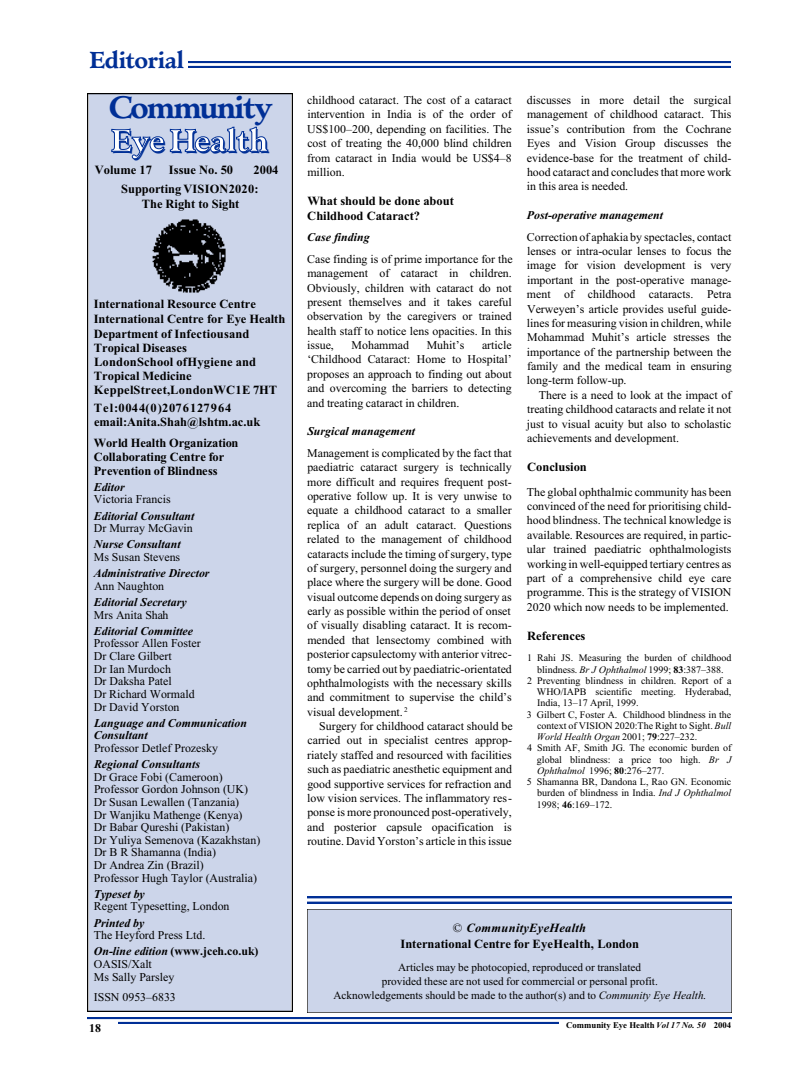
<style>
.page{position:relative;width:810px;height:1080px;background:#fff}
.page>*{position:absolute;margin:0;border:0;box-sizing:border-box;transform-origin:0 0}
.t1{font:700 30.12px/34.2px "Minister";letter-spacing:-.025em;color:#002f96}
.t2{font:700 22.5px "Minister";color:#002f96}
.t3{font:700 12.62px "Times New Roman";color:#000}
.t4{font:700 12.5px/14.2px "Times New Roman";color:#000}
.t5{font:12px/12.6px "Times";color:#000}
.t6{font:italic 700 12px/12.5px "Times New Roman";color:#000}
.t7{font:700 12px "Times New Roman";color:#000}
.t8{font:11.88px/14.4px "Times";color:#000;text-align:justify}
.t9{font:italic 700 11.88px "Times New Roman";color:#000}
.t10{font:700 11.88px "Times New Roman";color:#000}
.t11{font:11.25px/14.2px "Times";color:#000;text-align:center}
.t12{font:10px "Times";color:#000}
.t13{font:italic 10px "Times New Roman";color:#000}
.t14{font:700 8.75px "Times New Roman";color:#000}
.s1{font-style:italic}
.s2{font-family:"Times New Roman";font-style:italic}
.s3{font-family:"Times New Roman";font-weight:700}
.s4{font-family:"Times";font-style:normal}
.s5{font-weight:700;font-style:normal}
.s6{font-family:"Times";font-weight:400}
</style>
<div class="page">
<img style="left:188px;top:62px;width:543px;height:6px">
<img style="left:88px;top:1018px;width:643px;height:6px">
<div style="left:88px;top:93px;width:204px;height:919px;background:#ccd5ea"></div>
<img style="left:149px;top:217px;width:79px;height:77px">
<div style="left:559px;top:1021px;width:172px;height:12px;background:#fff"></div>
<div style="left:88px;top:1020px;width:30px;height:24px;background:#fff"></div>
<div style="left:308px;top:910px;width:424px;height:102px;background:#ccd5ea"></div>
<img style="left:307px;top:897px;width:425px;height:6px">
<h2 class="t2" style="left:89px;top:51px;width:96px">E d i t o r i a l</h2>
<h1 class="t1" style="left:109px;top:94px;width:164px">Commun it y<br>EyeHealth</h1>
<p class="t3" style="left:95px;top:162px;width:59px">Volume 17</p>
<p class="t3" style="left:169px;top:162px;width:66px">Issue No. 50</p>
<p class="t3" style="left:254px;top:162px;width:26px">2004</p>
<p class="t4" style="left:121px;top:181px;width:139px;line-height:15px;text-align:center">Supporting VISION2020:<br>The Right to Sight</p>
<p class="t4" style="left:94px;top:297px;width:193px">International Resource Centre<br>I n t e r n a t i o n a lC e n t r ef o rE y eH e a l t h<br>Department of Infectiousand<br>Tropical Diseases<br>LondonSchool ofHygiene and<br>Tropical Medicine<br>K e p p e lS t r e e t ,L o n d o nW C 1 E 7 H T</p>
<p class="t4" style="left:94px;top:401px;width:168px">T e l :0 04 4( 0 )2 07 6 1 27 9 6 4<br>e m a i l :A n i t a . S h a h @ l s h t m . a c . u k</p>
<p class="t4" style="left:94px;top:435px;width:146px">World Health Organization<br>Collaborating Centre for<br>Prevention of Blindness</p>
<p class="t6" style="left:94px;top:481px;width:33px">Editor</p>
<p class="t5" style="left:94px;top:493px;width:78px">Victoria Francis</p>
<p class="t6" style="left:94px;top:509px;width:102px">Editorial Consultant</p>
<p class="t5" style="left:94px;top:522px;width:100px">Dr Murray McGavin</p>
<p class="t6" style="left:94px;top:538px;width:88px">Nurse Consultant</p>
<p class="t5" style="left:94px;top:551px;width:88px">Ms Susan Stevens</p>
<p class="t6" style="left:94px;top:567px;width:117px">Administrative Director</p>
<p class="t5" style="left:94px;top:580px;width:72px">Ann Naughton</p>
<p class="t6" style="left:94px;top:596px;width:94px">Editorial Secretary</p>
<p class="t5" style="left:94px;top:608px;width:76px">Mrs Anita Shah</p>
<p class="t6" style="left:94px;top:624px;width:101px">Editorial Committee</p>
<p class="t5" style="left:94px;top:637px;width:108px">Professor Allen Foster<br>Dr Clare Gilbert<br>Dr Ian Murdoch<br>Dr Daksha Patel<br>Dr Richard Wormald<br>Dr David Yorston</p>
<p class="t6" style="left:94px;top:716px;width:155px">Language and Communication<br>Consultant</p>
<p class="t5" style="left:94px;top:741px;width:125px">Professor Detlef Prozesky</p>
<p class="t6" style="left:94px;top:758px;width:107px">Regional Consultants</p>
<p class="t5" style="left:94px;top:770px;width:168px">Dr Grace Fobi (Cameroon)<br>Professor Gordon Johnson (UK)<br>Dr Susan Lewallen (Tanzania)<br>Dr Wanjiku Mathenge (Kenya)<br>Dr Babar Qureshi (Pakistan)<br>Dr Yuliya Semenova (Kazakhstan)<br>Dr B R Shamanna (India)<br>Dr Andrea Zin (Brazil)<br>Professor Hugh Taylor (Australia)</p>
<p class="t6" style="left:94px;top:887px;width:53px">Typeset by</p>
<p class="t5" style="left:94px;top:900px;width:137px">Regent Typesetting, London</p>
<p class="t6" style="left:94px;top:916px;width:52px">Printed by</p>
<p class="t5" style="left:94px;top:929px;width:113px">The Heyford Press Ltd.</p>
<p class="t7" style="left:94px;top:945px;width:166px"><span class="s1">On-line edition</span> (www.jceh.co.uk)</p>
<p class="t5" style="left:94px;top:958px;width:82px">OASIS/Xalt<br>Ms Sally Parsley</p>
<p class="t5" style="left:94px;top:991px;width:84px">ISSN 0953–6833</p>
<p class="t10" style="left:89px;top:1021px;width:13px">18</p>
<p class="t8" style="left:307px;top:93px;width:206px">childhood cataract. The cost of a cataract intervention in India is of the order of US$100–200, depending on facilities. The cost of treating the 40,000 blind children from cataract in India would be US$4–8 million.</p>
<p class="t4" style="left:307px;top:194px;width:148px">What should be done about<br>Childhood Cataract?</p>
<p class="t9" style="left:307px;top:231px;width:64px">Case finding</p>
<p class="t8" style="left:307px;top:252px;width:207px">Case finding is of prime importance for the management of cataract in children.<br>Obviously, children with cataract do not present themselves and it takes careful observation by the caregivers or trained health staff to notice lens opacities. In this issue,</p>
<p class="t8" style="left:307px;top:338px;width:206px;text-indent:175px">article ‘Childhood Cataract: Home to Hospital’ proposes an approach to finding out about and overcoming the barriers to detecting and treating cataract in children.</p>
<p class="t9" style="left:307px;top:425px;width:109px">Surgical management</p>
<p class="t8" style="left:307px;top:446px;width:206px">Management is complicated by the fact that paediatric cataract surgery is technically more difficult and requires frequent post&shy;operative follow up. It is very unwise to equate a childhood cataract to a smaller replica of an adult cataract. Questions related to the management of childhood cataracts include the timing of surgery, type of surgery, personnel doing the surgery and place where the surgery will be done. Good visual outcome depends on doing surgery as early as possible within the period of onset of visually disabling cataract. It is recom&shy;mended that lensectomy combined with posterior capsulectomy with anterior vitrec&shy;tomy be carried out by paediatric-orientated ophthalmologists with the necessary skills and commitment to supervise the child’s visual development. <sup>2</sup></p>
<p class="t8" style="left:307px;top:719px;width:207px;text-indent:12px">Surgery for childhood cataract should be carried out in specialist centres approp&shy;riately staffed and resourced with facilities such as paediatric anesthetic equipment and good supportive services for refraction and low vision services. The inflammatory res&shy;ponse is more pronounced post-operatively, and posterior capsule opacification is routine. David Yorston’s article in this issue</p>
<p class="t8" style="left:352px;top:338px;width:59px">Mohammad</p>
<p class="t8" style="left:427px;top:338px;width:39px">Muhit’s</p>
<p class="t8" style="left:527px;top:93px;width:206px">discusses in more detail the surgical management of childhood cataract. This issue’s contribution from the Cochrane Eyes and Vision Group discusses the evidence-base for the treatment of child&shy;hood cataract and concludes that more work in this area is needed.</p>
<p class="t9" style="left:527px;top:208px;width:138px">Post-operative management</p>
<p class="t8" style="left:527px;top:229px;width:206px">Correction of aphakia by spectacles, contact lenses or intra-ocular lenses to focus the image for vision development is very important in the post-operative manage&shy;ment of childhood cataracts. Petra Verweyen’s article provides useful guide&shy;lines for measuring vision in children, while Mohammad Muhit’s article stresses the importance of the partnership between the family and the medical team in ensuring long-term follow-up.</p>
<p class="t8" style="left:527px;top:388px;width:206px;text-indent:12px">There is a need to look at the impact of treating childhood cataracts and relate it not just to visual acuity but also to scholastic achievements and development.</p>
<p class="t4" style="left:527px;top:460px;width:61px">Conclusion</p>
<p class="t8" style="left:527px;top:484px;width:206px">The global ophthalmic community has been convinced of the need for prioritising child&shy;hood blindness. The technical knowledge is available. Resources are required, in partic&shy;ular trained paediatric ophthalmologists working in well-equipped tertiary centres as part of a comprehensive child eye care programme. This is the strategy of VISION 2020 which now needs to be implemented.</p>
<p class="t4" style="left:527px;top:629px;width:60px">References</p>
<p class="t12" style="left:527px;top:652px;width:206px">1 Rahi JS. Measuring the burden of childhood</p>
<p class="t12" style="left:537px;top:664px;width:188px">blindness. <span class="s2">Br J Ophthalmol</span> 1999; <span class="s3">83</span>:387–388.</p>
<p class="t12" style="left:527px;top:675px;width:206px">2 Preventing blindness in children. Report of a</p>
<p class="t12" style="left:537px;top:686px;width:196px">WHO/IAPB scientific meeting. Hyderabad,</p>
<p class="t12" style="left:537px;top:697px;width:103px">India, 13–17 April, 1999.</p>
<p class="t12" style="left:527px;top:709px;width:206px">3 Gilbert C, Foster A. Childhood blindness in the</p>
<p class="t12" style="left:537px;top:720px;width:196px">context of VISION 2020:The Right to Sight. <span class="s2">Bull</span></p>
<p class="t13" style="left:537px;top:731px;width:162px">World Health Organ <span class="s4">2001;</span> <span class="s5">79</span><span class="s4">:227–232.</span></p>
<p class="t12" style="left:527px;top:742px;width:206px">4 Smith AF, Smith JG. The economic burden of</p>
<p class="t12" style="left:537px;top:754px;width:196px">global blindness: a price too high. <span class="s2">Br J</span></p>
<p class="t12" style="left:537px;top:765px;width:129px"><span class="s2">Ophthalmol</span> 1996; <span class="s3">80</span>:276–277.</p>
<p class="t12" style="left:527px;top:776px;width:206px">5 Shamanna BR, Dandona L, Rao GN. Economic</p>
<p class="t12" style="left:537px;top:787px;width:196px">burden of blindness in India. <span class="s2">Ind J Ophthalmol</span></p>
<p class="t12" style="left:537px;top:799px;width:77px">1998; <span class="s3">46</span>:169–172.</p>
<p class="t4" style="left:401px;top:919px;width:240px;line-height:16.5px;text-align:center"><span class="s6">©</span> <span class="s1">CommunityEyeHealth<br></span>International Centre for EyeHealth, London</p>
<p class="t11" style="left:334px;top:960px;width:374px">Articles may be photocopied, reproduced or translated<br>provided these are not used for commercial or personal profit.<br>Acknowledgements should be made to the author(s) and to <span class="s2">Community Eye Health</span>.</p>
<p class="t14" style="left:566px;top:1021px;width:167px">Community Eye Health <span class="s1">Vol 17 No. 50</span> 2004</p>
</div>
